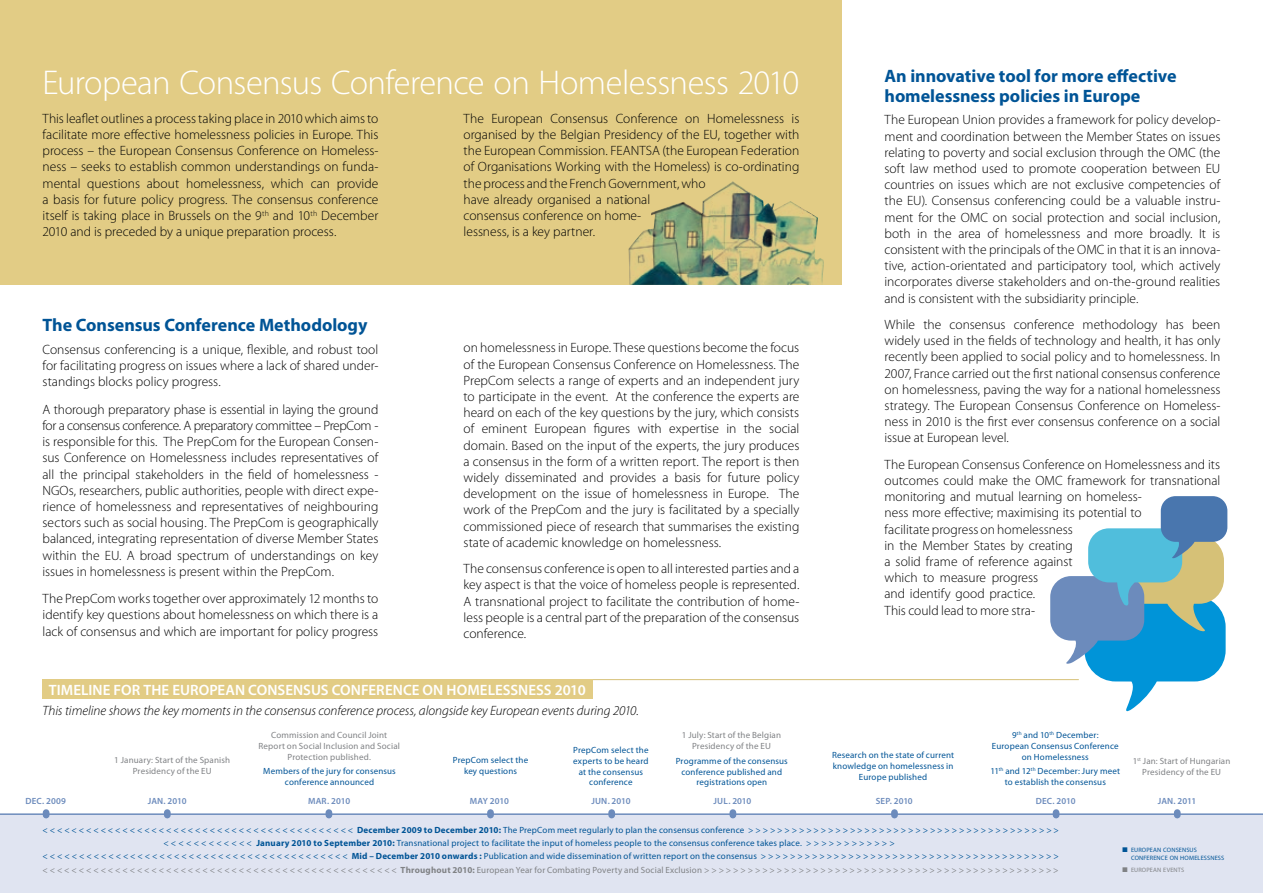
<style>
.page{position:relative;width:1263px;height:893px;background:#fff}
.page>*{position:absolute;margin:0;border:0;box-sizing:border-box;transform-origin:0 0}
.t1{font:300 34.5px "Myriad Pro";letter-spacing:-.02em;color:#fff}
.t2{font:700 18px/20.2px "Myriad Pro";letter-spacing:-.005em;color:#005496}
.t3{font:600 15px "Myriad Pro";letter-spacing:.005em;color:#fff}
.t4{font:300 13.5px/16.2px "Myriad Pro";color:#000;text-align:justify}
.t5{font:italic 300 13.5px "Myriad Pro";color:#000}
.t6{font:9px/10.8px "Myriad Pro";letter-spacing:.015em;color:#005496;text-align:center}
.t7{font:9px/10.8px "Myriad Pro";letter-spacing:.015em;color:#808285;text-align:center}
.t8{font:600 9px "Myriad Pro";color:#6c8bbc}
.t9{font:6.3px/7.8px "Myriad Pro";letter-spacing:.02em;color:#005496}
.t10{font:6.3px "Myriad Pro";letter-spacing:.03em;color:#808285}
.s1{font-weight:700}
.s2{color:#808285}
.s3{font-weight:700;color:#808285}
</style>
<div class="page">
<hr style="left:43px;top:679px;width:1036px;height:1px;background:#d6c177">
<div style="left:0;top:0;width:842px;height:285px;background:#e2cc85"></div>
<svg style="left:1050px;top:496px;width:177px;height:216px"></svg>
<div style="left:43px;top:680px;width:550px;height:19px;background:#e2cc85"></div>
<div style="left:0;top:814px;width:1263px;height:79px;background:#e0e4f1"></div>
<hr style="left:0;top:813px;width:1263px;height:2px;background:#6c8bbc">
<img style="left:628px;top:181px;width:196px;height:104px">
<h1 class="t1" style="left:43px;top:63px;width:758px">European Consensus Conference on Homelessness 2010</h1>
<p class="t4" style="left:43px;top:110px;width:337px">This leaflet outlines a process taking place in 2010 which aims to facilitate more effective homelessness policies in Europe. This process – the European Consensus Conference on Homeless&shy;ness – seeks to establish common understandings on funda&shy;mental questions about homelessness, which can provide a basis for future policy progress. The consensus conference itself is taking place in Brussels on the 9<sup>th</sup> and 10<sup>th</sup> December 2010 and is preceded by a unique preparation process.</p>
<p class="t4" style="left:463px;top:110px;width:337px;text-align:left">The European Consensus Conference on Homelessness is organised by the Belgian Presidency of the EU, together with the European Commission. FEANTSA (the European Federation of Organisations Working with the Homeless) is co-ordinating the process and the French Government, who<br>have already organised a national<br>consensus conference on home-<br>lessness, is a key partner.</p>
<h2 class="t2" style="left:43px;top:315px;width:327px">The Consensus Conference Methodology</h2>
<p class="t4" style="left:43px;top:342px;width:337px">Consensus conferencing is a unique, flexible, and robust tool for facilitating progress on issues where a lack of shared under&shy;standings blocks policy progress.</p>
<p class="t4" style="left:43px;top:401px;width:337px">A thorough preparatory phase is essential in laying the ground for a consensus conference. A preparatory committee – PrepCom - is responsible for this. The PrepCom for the European Consen&shy;sus Conference on Homelessness includes representatives of all the principal stakeholders in the field of homelessness - NGOs, researchers, public authorities, people with direct expe&shy;rience of homelessness and representatives of neighbouring sectors such as social housing. The PrepCom is geographically balanced, integrating representation of diverse Member States within the EU. A broad spectrum of understandings on key issues in homelessness is present within the PrepCom.</p>
<p class="t4" style="left:43px;top:591px;width:337px">The PrepCom works together over approximately 12 months to identify key questions about homelessness on which there is a lack of consensus and which are important for policy progress</p>
<p class="t4" style="left:463px;top:340px;width:337px">on homelessness in Europe. These questions become the focus of the European Consensus Conference on Homelessness. The PrepCom selects a range of experts and an independent jury to participate in the event. At the conference the experts are heard on each of the key questions by the jury, which consists of eminent European figures with expertise in the social domain. Based on the input of the experts, the jury produces a consensus in the form of a written report. The report is then widely disseminated and provides a basis for future policy development on the issue of homelessness in Europe. The work of the PrepCom and the jury is facilitated by a specially commissioned piece of research that summarises the existing state of academic knowledge on homelessness.</p>
<p class="t4" style="left:463px;top:561px;width:337px">The consensus conference is open to all interested parties and a key aspect is that the voice of homeless people is represented.<br>A transnational project to facilitate the contribution of home&shy;less people is a central part of the preparation of the consensus conference.</p>
<p class="t3" style="left:49px;top:680px;width:538px">TIMELINE FOR THE EUROPEAN CONSENSUS CONFERENCE ON HOMELESSNESS 2010</p>
<p class="t5" style="left:43px;top:703px;width:598px">This timeline shows the key moments in the consensus conference process, alongside key European events during 2010.</p>
<h2 class="t2" style="left:884px;top:65px;width:294px">An innovative tool for more effective homelessness policies in Europe</h2>
<p class="t4" style="left:884px;top:112px;width:337px">The European Union provides a framework for policy develop&shy;ment and coordination between the Member States on issues relating to poverty and social exclusion through the OMC (the soft law method used to promote cooperation between EU countries on issues which are not exclusive competencies of the EU). Consensus conferencing could be a valuable instru&shy;ment for the OMC on social protection and social inclusion, both in the area of homelessness and more broadly. It is consistent with the principals of the OMC in that it is an innova&shy;tive, action-orientated and participatory tool, which actively incorporates diverse stakeholders and on-the-ground realities and is consistent with the subsidiarity principle.</p>
<p class="t4" style="left:884px;top:317px;width:337px">While the consensus conference methodology has been widely used in the fields of technology and health, it has only recently been applied to social policy and to homelessness. In 2007, France carried out the first national consensus conference on homelessness, paving the way for a national homelessness strategy. The European Consensus Conference on Homeless&shy;ness in 2010 is the first ever consensus conference on a social issue at European level.</p>
<p class="t4" style="left:884px;top:456px;width:337px;text-align:left">The European Consensus Conference on Homelessness and its outcomes could make the OMC framework for transnational monitoring and mutual learning on homeless-<br>ness more effective; maximising its potential to<br>facilitate progress on homelessness<br>in the Member States by creating<br>a solid frame of reference against<br>which to measure progress<br>and identify good practice.<br>This could lead to more stra-</p>
<p class="t7" style="left:114px;top:754px;width:117px">1 January: Start of the Spanish<br>Presidency of the EU</p>
<p class="t7" style="left:259px;top:729px;width:143px">Commission and Council Joint<br>Report on Social Inclusion and Social<br>Protection published.</p>
<p class="t6" style="left:263px;top:766px;width:134px">Members of the jury for consensus conference announced</p>
<p class="t6" style="left:453px;top:754px;width:77px">PrepCom select the key questions</p>
<p class="t6" style="left:573px;top:744px;width:77px">PrepCom select the experts to be heard at the consensus conference</p>
<p class="t7" style="left:682px;top:729px;width:101px">1 July: Start of the Belgian<br>Presidency of the EU</p>
<p class="t6" style="left:676px;top:755px;width:114px">Programme of the consensus conference published and registrations open</p>
<p class="t6" style="left:832px;top:750px;width:124px">Research on the state of current knowledge on homelessness in<br>Europe published</p>
<p class="t6" style="left:992px;top:729px;width:128px">9<sup>th</sup> and 10<sup>th</sup> December:<br>European Consensus Conference on Homelessness</p>
<p class="t6" style="left:990px;top:766px;width:131px">11<sup>th</sup> and 12<sup>th</sup> December: Jury meet to establish the consensus</p>
<p class="t7" style="left:1133px;top:755px;width:99px">1<sup>st</sup> Jan: Start of Hungarian<br>Presidency of the EU</p>
<p class="t8" style="left:25px;top:796px;width:42px">DEC. 2009</p>
<p class="t8" style="left:148px;top:796px;width:40px">JAN . 2010</p>
<p class="t8" style="left:308px;top:796px;width:7px">MAR</p>
<p class="t8" style="left:327px;top:796px;width:25px">. 2010</p>
<p class="t8" style="left:470px;top:796px;width:41px">MAY 2010</p>
<p class="t8" style="left:591px;top:796px;width:41px">JUN. 2010</p>
<p class="t8" style="left:713px;top:796px;width:39px">JUL. 2010</p>
<p class="t8" style="left:876px;top:796px;width:39px">SEP. 2010</p>
<p class="t8" style="left:1036px;top:796px;width:41px">DEC. 2010</p>
<p class="t8" style="left:1158px;top:796px;width:40px">JAN . 2011</p>
<p class="t6" style="left:43px;top:837px;width:1018px;line-height:13px;text-align:left;text-indent:121px">&lt; &lt; &lt; &lt; &lt; &lt; &lt; &lt; &lt; &lt; &lt; &lt; <span class="s1">January 2010 to September 2010:</span> Transnational project to facilitate the input of homeless people to the consensus conference takes place. &gt; &gt; &gt; &gt; &gt; &gt; &gt; &gt; &gt; &gt; &gt; &gt;<br>&lt; &lt; &lt; &lt; &lt; &lt; &lt; &lt; &lt; &lt; &lt; &lt; &lt; &lt; &lt; &lt; &lt; &lt; &lt; &lt; &lt; &lt; &lt; &lt; &lt; &lt; &lt; &lt; &lt; &lt; &lt; &lt; &lt; &lt; &lt; &lt; &lt; &lt; &lt; &lt; &lt; &lt; <span class="s1">Mid – December 2010 onwards :</span> Publication and wide dissemination of written report on the consensus &gt; &gt; &gt; &gt; &gt; &gt; &gt; &gt; &gt; &gt; &gt; &gt; &gt; &gt; &gt; &gt; &gt; &gt; &gt; &gt; &gt; &gt; &gt; &gt; &gt; &gt; &gt; &gt; &gt; &gt; &gt; &gt; &gt; &gt; &gt; &gt; &gt; &gt; &gt; &gt; &gt; <span class="s2">&lt; &lt; &lt; &lt; &lt; &lt; &lt; &lt; &lt; &lt; &lt; &lt; &lt; &lt; &lt; &lt; &lt; &lt; &lt; &lt; &lt; &lt; &lt; &lt; &lt; &lt; &lt; &lt; &lt; &lt; &lt; &lt; &lt; &lt; &lt; &lt; &lt; &lt; &lt; &lt; &lt; &lt; &lt; &lt; &lt; &lt; &lt; &lt; &lt;</span> <span class="s3">Throughout 2010:</span> <span class="s2">European Year for Combating Poverty and Social Exclusion &gt; &gt; &gt; &gt; &gt; &gt; &gt; &gt; &gt; &gt; &gt; &gt; &gt; &gt; &gt; &gt; &gt; &gt; &gt; &gt; &gt; &gt; &gt; &gt; &gt; &gt; &gt; &gt; &gt; &gt; &gt; &gt; &gt; &gt; &gt; &gt; &gt; &gt; &gt; &gt; &gt; &gt; &gt; &gt; &gt; &gt; &gt; &gt; &gt;</span></p>
<p class="t6" style="left:43px;top:825px;width:1018px">&lt; &lt; &lt; &lt; &lt; &lt; &lt; &lt; &lt; &lt; &lt; &lt; &lt; &lt; &lt; &lt; &lt; &lt; &lt; &lt; &lt; &lt; &lt; &lt; &lt; &lt; &lt; &lt; &lt; &lt; &lt; &lt; &lt; &lt; &lt; &lt; &lt; &lt; &lt; &lt; &lt; &lt; &lt; <span class="s1">December 2009 to December 2010:</span> The PrepCom meet regularly to plan the consensus conference &gt; &gt; &gt; &gt; &gt; &gt; &gt; &gt; &gt; &gt; &gt; &gt; &gt; &gt; &gt; &gt; &gt; &gt; &gt; &gt; &gt; &gt; &gt; &gt; &gt; &gt; &gt; &gt; &gt; &gt; &gt; &gt; &gt; &gt; &gt; &gt; &gt; &gt; &gt; &gt; &gt; &gt; &gt;</p>
<p class="t9" style="left:1131px;top:846px;width:95px;text-indent:-9px">■ EUROPEAN CONSENSUS<br>CONFERENCE ON HOMELESSNESS</p>
<p class="t10" style="left:1122px;top:866px;width:63px">■ EUROPEAN EVENTS</p>
</div>
